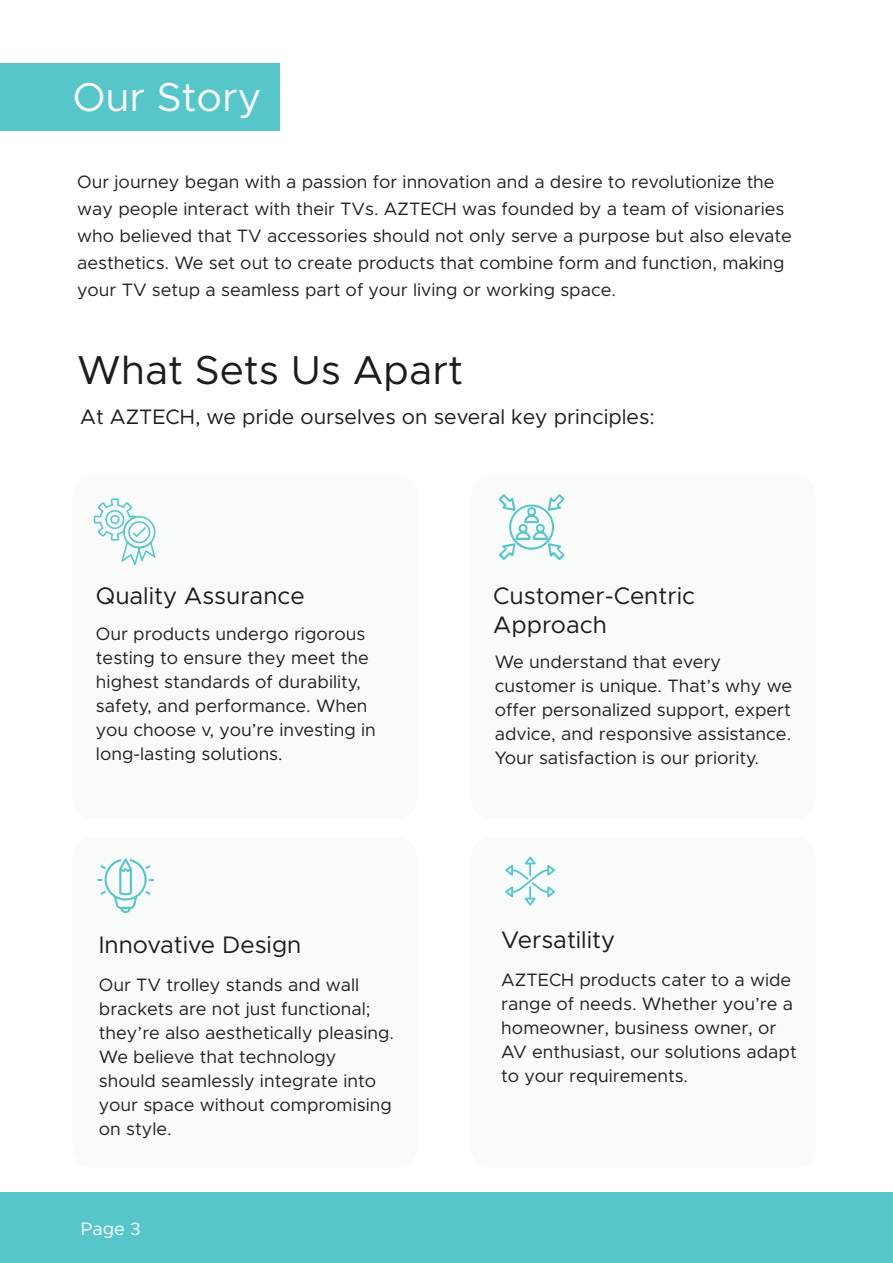
<style>
.page{position:relative;width:893px;height:1263px;background:#fff}
.page>*{position:absolute;margin:0;border:0;box-sizing:border-box;transform-origin:0 0}
.t1{font:40.5px "Metropolis";color:#191d1d}
.t2{font:40.5px "Metropolis";color:#f8fcfd}
.t3{font:24px/28.8px "Metropolis";color:#191d1d}
.t4{font:21px "Metropolis";color:#191d1d}
.t5{font:18px/24px "Metropolis";color:#241f1f}
.t6{font:18px "Metropolis";color:#fff}
</style>
<div class="page">
<div style="left:0;top:1192px;width:893px;height:71px;background:#57c6cb"></div>
<div style="left:1px;top:63px;width:279px;height:68px;background:#57c6cb"></div>
<div style="left:73px;top:475px;width:344px;height:344px;background:#f9fafa;border-radius:20px"></div>
<div style="left:471px;top:475px;width:345px;height:344px;background:#f9fafa;border-radius:20px"></div>
<div style="left:471px;top:837px;width:345px;height:331px;background:#f9fafa;border-radius:20px"></div>
<div style="left:73px;top:837px;width:344px;height:331px;background:#f9fafa;border-radius:20px"></div>
<svg style="left:94px;top:498px;width:61px;height:67px"></svg>
<svg style="left:498px;top:494px;width:67px;height:66px"></svg>
<svg style="left:97px;top:858px;width:57px;height:55px"></svg>
<svg style="left:505px;top:856px;width:50px;height:50px"></svg>
<h1 class="t2" style="left:73px;top:72px;width:191px">Our Story</h1>
<p class="t5" style="left:77px;top:168px;width:716px;line-height:27px">Our journey began with a passion for innovation and a desire to revolutionize the way people interact with their TVs. AZTECH was founded by a team of visionaries who believed that TV accessories should not only serve a purpose but also elevate aesthetics. We set out to create products that combine form and function, making your TV setup a seamless part of your living or working space.</p>
<h1 class="t1" style="left:77px;top:344px;width:387px">What Sets Us Apart</h1>
<p class="t4" style="left:80px;top:404px;width:576px">At AZTECH, we pride ourselves on several key principles:</p>
<h2 class="t3" style="left:96px;top:581px;width:210px">Quality Assurance</h2>
<p class="t5" style="left:96px;top:622px;width:281px">Our products undergo rigorous testing to ensure they meet the highest standards of durability, safety, and performance. When you choose v, you’re investing in long-lasting solutions.</p>
<h2 class="t3" style="left:99px;top:930px;width:204px">Innovative Design</h2>
<p class="t5" style="left:99px;top:972px;width:297px">Our TV trolley stands and wall brackets are not just functional; they’re also aesthetically pleasing.<br>We believe that technology should seamlessly integrate into your space without compromising on style.</p>
<p class="t6" style="left:81px;top:1217px;width:61px">Page 3</p>
<h2 class="t3" style="left:493px;top:581px;width:203px">Customer-Centric<br>Approach</h2>
<p class="t5" style="left:495px;top:649px;width:299px">We understand that every customer is unique. That’s why we offer personalized support, expert advice, and responsive assistance.<br>Your satisfaction is our priority.</p>
<h2 class="t3" style="left:501px;top:925px;width:115px">Versatility</h2>
<p class="t5" style="left:501px;top:968px;width:297px">AZTECH products cater to a wide range of needs. Whether you’re a homeowner, business owner, or<br>AV enthusiast, our solutions adapt to your requirements.</p>
</div>
